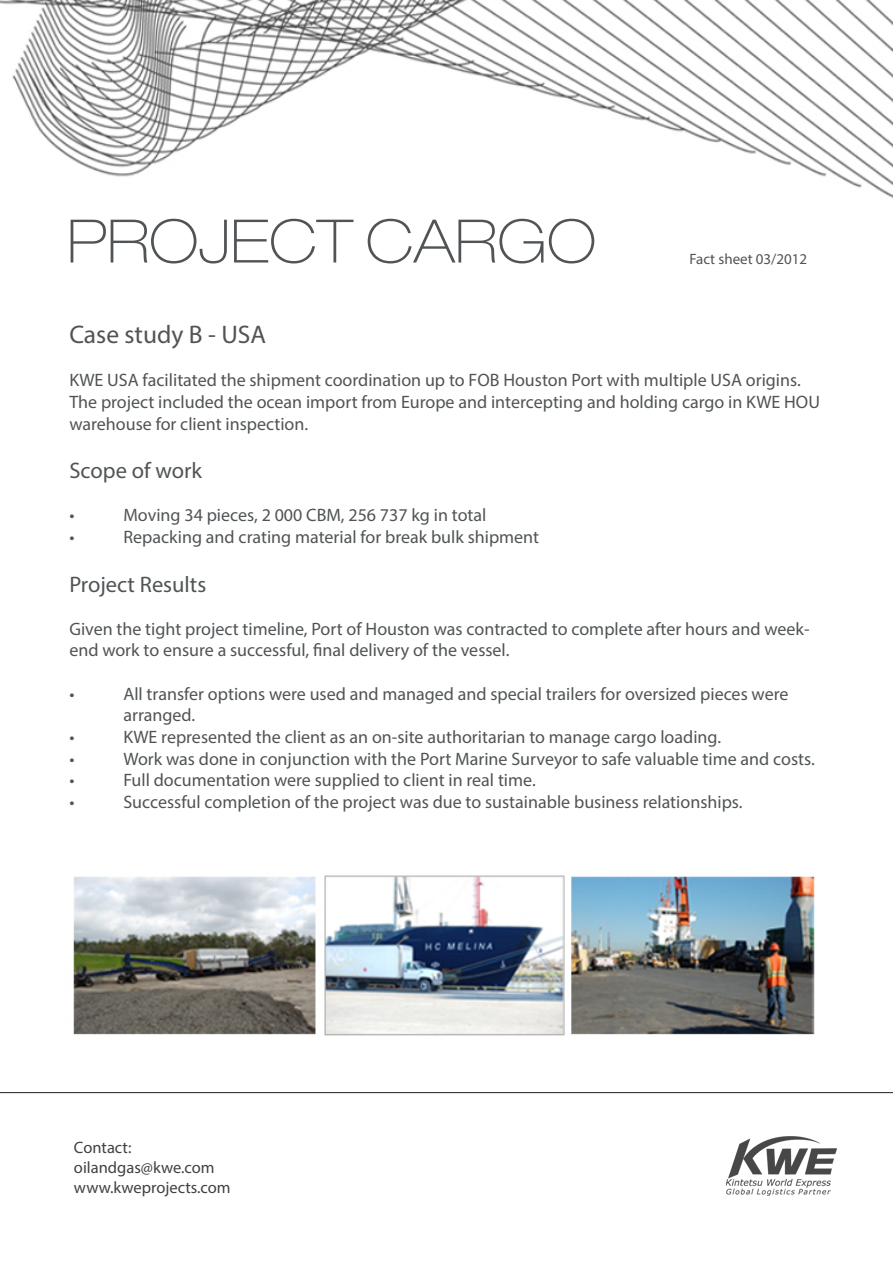
<style>
.page{position:relative;width:893px;height:1263px;background:#fff}
.page>*{position:absolute;margin:0;border:0;box-sizing:border-box;transform-origin:0 0}
.t1{font:60px "Lowvetica";color:#505456}
.t2{font:25.5px "Myriad Pro";color:#505456}
.t3{font:22.5px "Myriad Pro";color:#505456}
.t4{font:18px/21.6px "Myriad Pro";color:#505456}
.t5{font:16.5px/19.8px "Myriad Pro";color:#3f4144}
.t6{font:15px "Myriad Pro";color:#505456}
</style>
<div class="page">
<img style="left:0;top:0;width:893px;height:198px">
<hr style="left:0;top:1092px;width:893px;height:1px;background:#231f20">
<img style="left:73px;top:875px;width:742px;height:161px">
<img style="left:726px;top:1136px;width:111px;height:60px">
<h1 class="t1" style="left:67px;top:205px;width:531px">PROJECT CARGO</h1>
<p class="t6" style="left:689px;top:250px;width:119px">Fact sheet 03/2012</p>
<h2 class="t2" style="left:69px;top:319px;width:198px">Case study B - USA</h2>
<p class="t4" style="left:69px;top:369px;width:752px">KWE USA facilitated the shipment coordination up to FOB Houston Port with multiple USA origins.<br>The project included the ocean import from Europe and intercepting and holding cargo in KWE HOU warehouse for client inspection.</p>
<p class="t3" style="left:69px;top:457px;width:134px">Scope of work</p>
<p class="t4" style="left:69px;top:504px;width:7px">•</p>
<p class="t4" style="left:123px;top:504px;width:365px">Moving 34 pieces, 2 000 CBM, 256 737 kg in total</p>
<p class="t4" style="left:69px;top:526px;width:7px">•</p>
<p class="t4" style="left:123px;top:526px;width:417px">Repacking and crating material for break bulk shipment</p>
<p class="t3" style="left:69px;top:570px;width:138px">Project Results</p>
<p class="t4" style="left:69px;top:618px;width:742px">Given the tight project timeline, Port of Houston was contracted to complete after hours and week&shy;end work to ensure a successful, final delivery of the vessel.</p>
<p class="t4" style="left:69px;top:682px;width:7px">•</p>
<p class="t4" style="left:123px;top:682px;width:666px">All transfer options were used and managed and special trailers for oversized pieces were arranged.</p>
<p class="t4" style="left:69px;top:726px;width:7px">•</p>
<p class="t4" style="left:123px;top:726px;width:599px">KWE represented the client as an on-site authoritarian to manage cargo loading.</p>
<p class="t4" style="left:69px;top:747px;width:7px">•</p>
<p class="t4" style="left:123px;top:747px;width:693px">Work was done in conjunction with the Port Marine Surveyor to safe valuable time and costs.</p>
<p class="t4" style="left:69px;top:769px;width:7px">•</p>
<p class="t4" style="left:123px;top:769px;width:414px">Full documentation were supplied to client in real time.</p>
<p class="t4" style="left:69px;top:790px;width:7px">•</p>
<p class="t4" style="left:123px;top:790px;width:621px">Successful completion of the project was due to sustainable business relationships.</p>
<p class="t5" style="left:74px;top:1137px;width:158px">Contact: oilandgas@kwe.com www.kweprojects.com</p>
</div>
